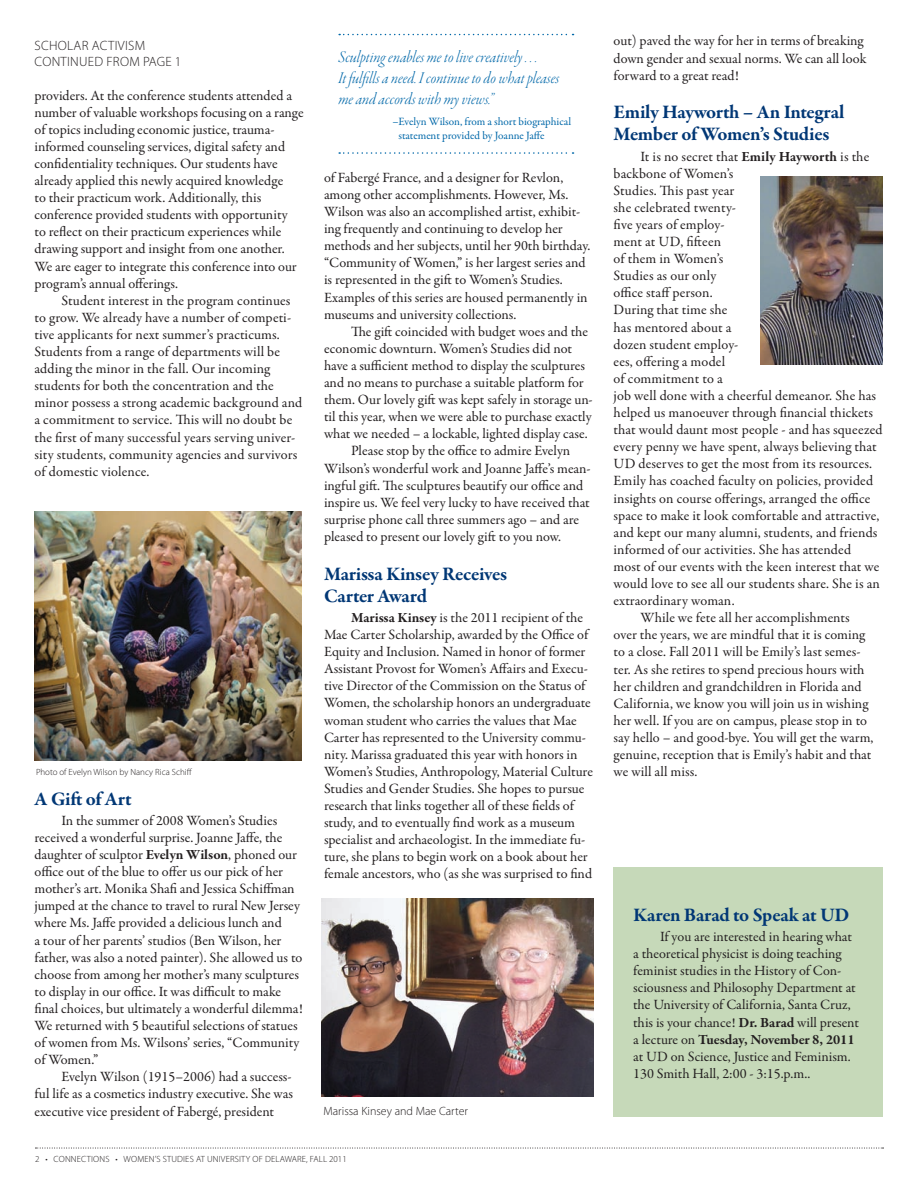
<style>
.page{position:relative;width:918px;height:1188px;background:#fff}
.page>*{position:absolute;margin:0;border:0;box-sizing:border-box;transform-origin:0 0}
.t1{font:700 19.5px/21.8px "Garamond Premr Pro";letter-spacing:-.015em;color:#013775}
.t2{font:17.25px/21px "Garamond Premr Pro Lt It Disp";color:#0068a9}
.t3{font:14.25px/17.1px "Garamond Premr Pro";color:#231f20}
.t4{font:300 13.5px/16.2px "Myriad Pro";letter-spacing:.02em;color:#231f20}
.t5{font:300 12px "Myriad Pro";color:#231f20}
.t6{font:11.25px/13.5px "Garamond Premr Pro";letter-spacing:-.005em;color:#0068a9}
.t7{font:300 9px "Myriad Pro";letter-spacing:.02em;color:#231f20}
.t8{font:300 9px "Myriad Pro";color:#231f20}
.s1{font-weight:700}
</style>
<div class="page">
<svg style="left:35px;top:1148px;width:849px;height:1px"></svg>
<div style="left:613px;top:868px;width:270px;height:249px;background:#c6d9b9"></div>
<img style="left:322px;top:899px;width:271px;height:197px">
<img style="left:760px;top:177px;width:122px;height:187px">
<img style="left:34px;top:511px;width:268px;height:249px">
<svg style="left:339px;top:34px;width:235px;height:1px"></svg>
<svg style="left:339px;top:152px;width:235px;height:2px"></svg>
<p class="t4" style="left:35px;top:37px;width:148px">SCHOLAR AC TIVISM<br>CONTINUED FROM PAGE 1</p>
<p class="t3" style="left:34px;top:87px;width:271px">providers. At the conference students attended a number of valuable workshops focusing on a range of topics including economic justice, trauma&shy;informed counseling services, digital safety and confidentiality techniques. Our students have already applied this newly acquired knowledge<br>to their practicum work. Additionally, this conference provided students with opportunity<br>to reflect on their practicum experiences while drawing support and insight from one another.<br>We are eager to integrate this conference into our program’s annual offerings.</p>
<p class="t3" style="left:34px;top:292px;width:269px;text-indent:27px">Student interest in the program continues to grow. We already have a number of competi&shy;tive applicants for next summer’s practicums.<br>Students from a range of departments will be adding the minor in the fall. Our incoming students for both the concentration and the minor possess a strong academic background and a commitment to service. This will no doubt be the first of many successful years serving univer&shy;sity students, community agencies and survivors of domestic violence.</p>
<p class="t8" style="left:36px;top:766px;width:158px">PHOTO OF EVELYN WILSON BY NANCY RICA SCHIFF</p>
<h1 class="t1" style="left:34px;top:788px;width:99px">A Gift of Art</h1>
<p class="t3" style="left:34px;top:812px;width:270px;text-indent:27px">In the summer of 2008 Women’s Studies received a wonderful surprise. Joanne Jaffe, the daughter of sculptor <span class="s1">Evelyn Wilson</span>, phoned our office out of the blue to offer us our pick of her mother’s art. Monika Shafi and Jessica Schiffman jumped at the chance to travel to rural New Jersey where Ms. Jaffe provided a delicious lunch and<br>a tour of her parents’ studios (Ben Wilson, her father, was also a noted painter). She allowed us to choose from among her mother’s many sculptures to display in our office. It was difficult to make final choices, but ultimately a wonderful dilemma!<br>We returned with 5 beautiful selections of statues of women from Ms. Wilsons’ series, “Community of Women.”</p>
<p class="t3" style="left:34px;top:1069px;width:260px;text-align:justify;text-indent:27px">Evelyn Wilson (1915–2006) had a success&shy;ful life as a cosmetics industry executive. She was executive vice president of Fabergé, president</p>
<p class="t2" style="left:338px;top:48px;width:223px">Sculpting enables me to live creatively . . .<br>It fulfills a need. I continue to do what pleases me and accords with my views.”</p>
<p class="t6" style="left:398px;top:115px;width:174px;text-indent:-6px">–Evelyn Wilson, from a short biographical statement provided by Joanne Jaffe</p>
<p class="t3" style="left:324px;top:169px;width:268px">of Fabergé France, and a designer for Revlon, among other accomplishments. However, Ms.<br>Wilson was also an accomplished artist, exhibit&shy;ing frequently and continuing to develop her methods and her subjects, until her 90th birthday. “Community of Women,” is her largest series and is represented in the gift to Women’s Studies.<br>Examples of this series are housed permanently in museums and university collections.</p>
<p class="t3" style="left:351px;top:323px;width:239px">The gift coincided with budget woes and the</p>
<p class="t3" style="left:324px;top:340px;width:250px">economic downturn. Women’s Studies did not</p>
<p class="t3" style="left:324px;top:357px;width:262px">have a sufficient method to display the sculptures</p>
<p class="t3" style="left:324px;top:374px;width:261px">and no means to purchase a suitable platform for</p>
<p class="t3" style="left:324px;top:391px;width:270px">them. Our lovely gift was kept safely in storage un-</p>
<p class="t3" style="left:324px;top:409px;width:269px">til this year, when we were able to purchase exactly</p>
<p class="t3" style="left:324px;top:426px;width:265px">what we needed – a lockable, lighted display case.</p>
<p class="t3" style="left:351px;top:443px;width:221px">Please stop by the office to admire Evelyn</p>
<p class="t3" style="left:324px;top:460px;width:268px">Wilson’s wonderful work and Joanne Jaffe’s mean-</p>
<p class="t3" style="left:324px;top:477px;width:261px">ingful gift. The sculptures beautify our office and</p>
<p class="t3" style="left:324px;top:494px;width:267px">inspire us. We feel very lucky to have received that</p>
<p class="t3" style="left:324px;top:511px;width:257px">surprise phone call three summers ago – and are</p>
<p class="t3" style="left:324px;top:528px;width:239px">pleased to present our lovely gift to you now.</p>
<h1 class="t1" style="left:324px;top:563px;width:185px">Marissa Kinsey Receives<br>Carter Award</h1>
<p class="t3" style="left:324px;top:609px;width:270px;text-indent:27px"><span class="s1">Marissa Kinsey</span> is the 2011 recipient of the Mae Carter Scholarship, awarded by the Office of Equity and Inclusion. Named in honor of former Assistant Provost for Women’s Affairs and Execu&shy;tive Director of the Commission on the Status of Women, the scholarship honors an undergraduate woman student who carries the values that Mae Carter has represented to the University commu&shy;nity. Marissa graduated this year with honors in Women’s Studies, Anthropology, Material Culture Studies and Gender Studies. She hopes to pursue research that links together all of these fields of study, and to eventually find work as a museum specialist and archaeologist. In the immediate fu&shy;ture, she plans to begin work on a book about her female ancestors, who (as she was surprised to find</p>
<p class="t5" style="left:323px;top:1104px;width:146px">MARISSA KINSEY AND MAE CARTER</p>
<p class="t7" style="left:35px;top:1153px;width:313px">2 • CONNECTIONS • WOMEN’S STUDIES AT U NIVERSITY OF DELAWARE, FALL 2011</p>
<p class="t3" style="left:614px;top:33px;width:254px">out) paved the way for her in terms of breaking down gender and sexual norms. We can all look forward to a great read!</p>
<h1 class="t1" style="left:614px;top:102px;width:232px">Emily Hayworth – An Integral<br>Member of Women’s Studies</h1>
<p class="t3" style="left:641px;top:148px;width:230px">It is no secret that <span class="s1">Emily Hayworth</span> is the</p>
<p class="t3" style="left:614px;top:165px;width:121px">backbone of Women’s</p>
<p class="t3" style="left:614px;top:182px;width:122px">Studies. This past year</p>
<p class="t3" style="left:614px;top:199px;width:124px">she celebrated twenty-</p>
<p class="t3" style="left:614px;top:216px;width:112px">five years of employ-</p>
<p class="t3" style="left:614px;top:233px;width:109px">ment at UD, fifteen</p>
<p class="t3" style="left:614px;top:250px;width:111px">of them in Women’s</p>
<p class="t3" style="left:614px;top:268px;width:104px">Studies as our only</p>
<p class="t3" style="left:614px;top:285px;width:101px">office staff person.</p>
<p class="t3" style="left:614px;top:302px;width:115px">During that time she</p>
<p class="t3" style="left:614px;top:319px;width:119px">has mentored about a</p>
<p class="t3" style="left:614px;top:336px;width:126px">dozen student employ-</p>
<p class="t3" style="left:614px;top:353px;width:113px">ees, offering a model</p>
<p class="t3" style="left:614px;top:370px;width:111px">of commitment to a</p>
<p class="t3" style="left:614px;top:387px;width:264px">job well done with a cheerful demeanor. She has</p>
<p class="t3" style="left:614px;top:404px;width:261px">helped us manoeuver through financial thickets</p>
<p class="t3" style="left:614px;top:421px;width:271px">that would daunt most people - and has squeezed</p>
<p class="t3" style="left:614px;top:439px;width:265px">every penny we have spent, always believing that</p>
<p class="t3" style="left:614px;top:456px;width:260px">UD deserves to get the most from its resources.</p>
<p class="t3" style="left:614px;top:473px;width:261px">Emily has coached faculty on policies, provided</p>
<p class="t3" style="left:614px;top:490px;width:258px">insights on course offerings, arranged the office</p>
<p class="t3" style="left:614px;top:507px;width:267px">space to make it look comfortable and attractive,</p>
<p class="t3" style="left:614px;top:524px;width:265px">and kept our many alumni, students, and friends</p>
<p class="t3" style="left:614px;top:541px;width:239px">informed of our activities. She has attended</p>
<p class="t3" style="left:614px;top:558px;width:267px">most of our events with the keen interest that we</p>
<p class="t3" style="left:614px;top:575px;width:268px">would love to see all our students share. She is an</p>
<p class="t3" style="left:614px;top:592px;width:123px">extraordinary woman.</p>
<p class="t3" style="left:641px;top:610px;width:211px">While we fete all her accomplishments</p>
<p class="t3" style="left:614px;top:627px;width:253px">over the years, we are mindful that it is coming</p>
<p class="t3" style="left:614px;top:644px;width:248px">to a close. Fall 2011 will be Emily’s last semes-</p>
<p class="t3" style="left:614px;top:661px;width:253px">ter. As she retires to spend precious hours with</p>
<p class="t3" style="left:614px;top:678px;width:250px">her children and grandchildren in Florida and</p>
<p class="t3" style="left:614px;top:695px;width:256px">California, we know you will join us in wishing</p>
<p class="t3" style="left:614px;top:712px;width:255px">her well. If you are on campus, please stop in to</p>
<p class="t3" style="left:614px;top:729px;width:261px">say hello – and good-bye. You will get the warm,</p>
<p class="t3" style="left:614px;top:746px;width:259px">genuine, reception that is Emily’s habit and that</p>
<p class="t3" style="left:614px;top:763px;width:85px">we will all miss.</p>
<h1 class="t1" style="left:633px;top:904px;width:218px">Karen Barad to Speak at UD</h1>
<p class="t3" style="left:633px;top:928px;width:227px;text-indent:27px">If you are interested in hearing what a theoretical physicist is doing teaching feminist studies in the History of Con&shy;sciousness and Philosophy Department at the University of California, Santa Cruz, this is your chance! <span class="s1">Dr. Barad</span> will present a lecture on <span class="s1">Tuesday, November 8, 2011 </span>at UD on Science, Justice and Feminism.<br>130 Smith Hall, 2:00 - 3:15.p.m..</p>
</div>
